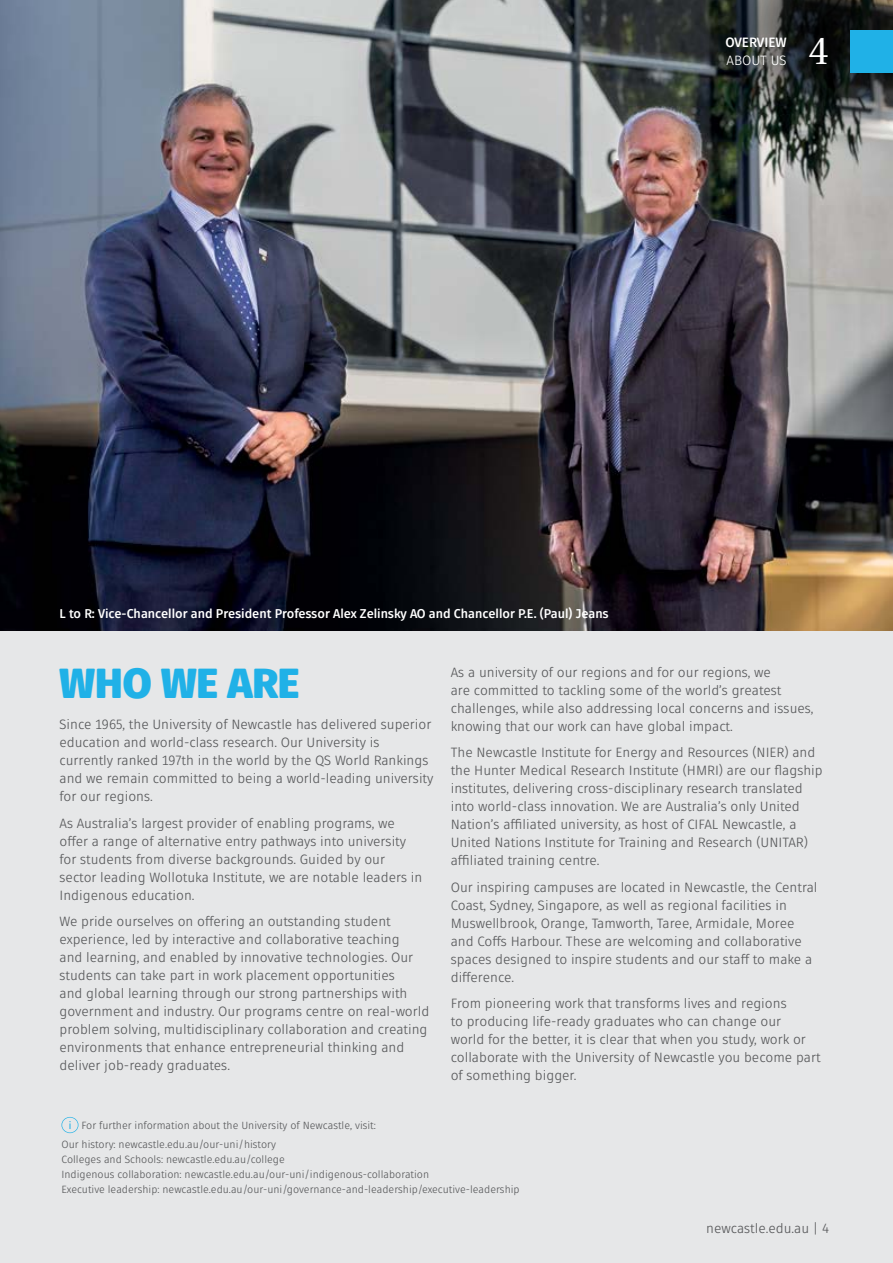
<style>
.page{position:relative;width:893px;height:1263px;background:#fff}
.page>*{position:absolute;margin:0;border:0;box-sizing:border-box;transform-origin:0 0}
.t1{font:900 42px "Fuse V.2 Display";color:#20b1e7}
.t2{font:39px "Heuristica";color:#fff}
.t3{font:13.5px/18px "Fuse V.2 Display";color:#58595b}
.t4{font:700 13.5px "Fuse V.2 Display";color:#fff}
.t5{font:13.5px "Fuse V.2 Display";color:#fff}
.t6{font:700 12.75px "Fuse V.2 Display";color:#fff}
.t7{font:10.5px/15px "Fuse V.2 Display";color:#58595b}
</style>
<div class="page">
<img style="left:0;top:0;width:893px;height:631px">
<div style="left:0;top:631px;width:893px;height:632px;background:#e6e7e8"></div>
<svg style="left:61px;top:1117px;width:17px;height:16px"></svg>
<svg style="left:704px;top:0;width:189px;height:151px;background:#353a38"></svg>
<div style="left:850px;top:30px;width:43px;height:42px;background:#20b1e7"></div>
<p class="t4" style="left:725px;top:34px;width:63px">OVERVIEW</p>
<p class="t5" style="left:726px;top:52px;width:62px">ABOUT US</p>
<h2 class="t2" style="left:808px;top:21px;width:22px">4</h2>
<p class="t6" style="left:60px;top:605px;width:551px">L to R: Vice-Chancellor and President Professor Alex Zelinsky AO and Chancellor P.E. (Paul) Jeans</p>
<h1 class="t1" style="left:60px;top:655px;width:242px">WHO WE ARE</h1>
<p class="t3" style="left:60px;top:715px;width:375px">Since 1965, the University of Newcastle has delivered superior education and world-class research. Our University is currently ranked 197th in the world by the QS World Rankings and we remain committed to being a world-leading university for our regions.</p>
<p class="t3" style="left:60px;top:814px;width:364px">As Australia’s largest provider of enabling programs, we offer a range of alternative entry pathways into university for students from diverse backgrounds. Guided by our sector leading Wollotuka Institute, we are notable leaders in Indigenous education.</p>
<p class="t3" style="left:60px;top:912px;width:371px">We pride ourselves on offering an outstanding student experience, led by interactive and collaborative teaching<br>and learning, and enabled by innovative technologies. Our students can take part in work placement opportunities<br>and global learning through our strong partnerships with government and industry. Our programs centre on real-world problem solving, multidisciplinary collaboration and creating environments that enhance entrepreneurial thinking and deliver job-ready graduates.</p>
<p class="t3" style="left:451px;top:663px;width:364px">As a university of our regions and for our regions, we<br>are committed to tackling some of the world’s greatest challenges, while also addressing local concerns and issues, knowing that our work can have global impact.</p>
<p class="t3" style="left:451px;top:744px;width:373px">The Newcastle Institute for Energy and Resources (NIER) and the Hunter Medical Research Institute (HMRI) are our flagship institutes, delivering cross-disciplinary research translated into world-class innovation. We are Australia’s only United Nation’s affiliated university, as host of CIFAL Newcastle, a United Nations Institute for Training and Research (UNITAR) affiliated training centre.</p>
<p class="t3" style="left:451px;top:878px;width:368px">Our inspiring campuses are located in Newcastle, the Central Coast, Sydney, Singapore, as well as regional facilities in Muswellbrook, Orange, Tamworth, Taree, Armidale, Moree and Coffs Harbour. These are welcoming and collaborative spaces designed to inspire students and our staff to make a difference.</p>
<p class="t3" style="left:451px;top:995px;width:371px">From pioneering work that transforms lives and regions<br>to producing life-ready graduates who can change our<br>world for the better, it is clear that when you study, work or collaborate with the University of Newcastle you become part of something bigger.</p>
<p class="t7" style="left:61px;top:1116px;width:316px;line-height:18.8px;text-indent:20px">For further information about the University of Newcastle, visit:<br>Our history: newcastle.edu.au/our-uni/history</p>
<p class="t7" style="left:61px;top:1152px;width:460px">Colleges and Schools: newcastle.edu.au/college<br>Indigenous collaboration: newcastle.edu.au/our-uni/indigenous-collaboration<br>Executive leadership: newcastle.edu.au/our-uni/governance-and-leadership/executive-leadership</p>
<p class="t3" style="left:706px;top:1219px;width:125px">newcastle.edu.au | 4</p>
</div>
